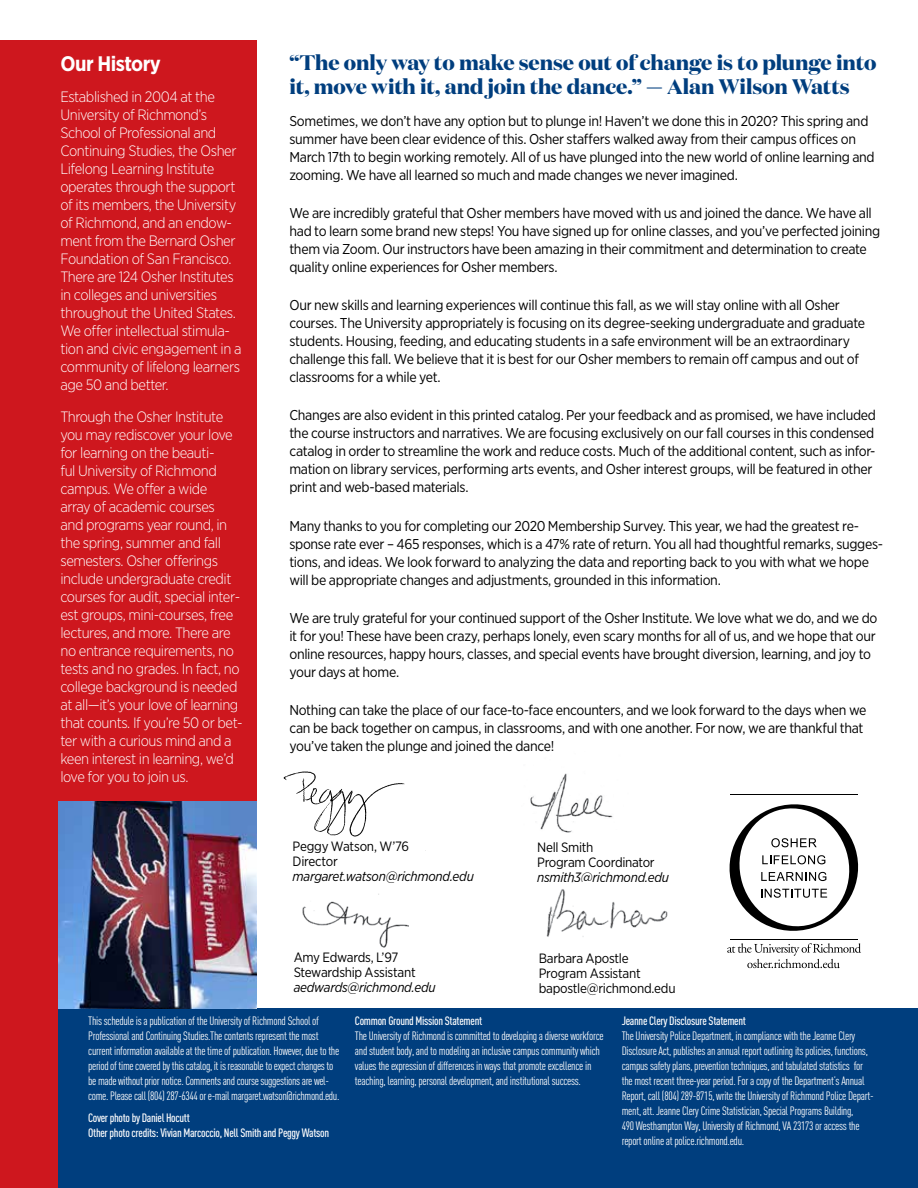
<style>
.page{position:relative;width:918px;height:1188px;background:#fff}
.page>*{position:absolute;margin:0;border:0;box-sizing:border-box;transform-origin:0 0}
.t1{font:700 21px/24px "Domaine Display";letter-spacing:-.005em;color:#003e7e}
.t2{font:700 21px "Gotham Narrow";letter-spacing:-.025em;color:#fff}
.t3{font:300 15px/18px "Gotham Narrow";letter-spacing:-.03em;color:#fff}
.t4{font:14.25px/18px "Gotham Narrow";letter-spacing:-.02em;color:#000}
.t5{font:13.5px/15px "Gotham Narrow";letter-spacing:-.02em;color:#000}
.t6{font:italic 13.5px "Gotham Narrow";letter-spacing:-.02em;color:#000}
.t7{font:condensed 12px/15px "DINOT";letter-spacing:-.025em;color:#fff}
.t8{font:500 condensed 12px/15px "DINOT";letter-spacing:-.025em;color:#fff}
</style>
<div class="page">
<hr style="left:730px;top:794px;width:128px;height:1px;background:#000">
<svg style="left:727px;top:804px;width:134px;height:164px"></svg>
<img style="left:302px;top:893px;width:107px;height:55px">
<img style="left:530px;top:773px;width:83px;height:59px">
<img style="left:283px;top:771px;width:143px;height:80px">
<div style="left:0;top:40px;width:256px;height:1148px;background:#ce171e"></div>
<div style="left:58px;top:1009px;width:860px;height:179px;background:#003e7e"></div>
<img style="left:546px;top:889px;width:122px;height:48px">
<img style="left:58px;top:801px;width:198px;height:208px">
<h1 class="t2" style="left:60px;top:50px;width:102px">Our History</h1>
<p class="t3" style="left:60px;top:88px;width:183px">Established in 2004 at the<br>University of Richmond’s<br>School of Professional and<br>Continuing Studies, the Osher<br>Lifelong Learning Institute operates through the support of its members, the University of Richmond, and an endow&shy;ment from the Bernard Osher<br>Foundation of San Francisco.<br>There are 124 Osher Institutes in colleges and universities throughout the United States.<br>We offer intellectual stimula&shy;tion and civic engagement in a community of lifelong learners age 50 and better.</p>
<p class="t3" style="left:60px;top:407px;width:184px">Through the Osher Institute you may rediscover your love for learning on the beauti-<br>ful University of Richmond campus. We offer a wide<br>array of academic courses<br>and programs year round, in the spring, summer and fall semesters. Osher offerings include undergraduate credit courses for audit, special inter&shy;est groups, mini-courses, free lectures, and more. There are no entrance requirements, no tests and no grades. In fact, no college background is needed at all—it’s your love of learning that counts. If you’re 50 or bet&shy;ter with a curious mind and a keen interest in learning, we’d love for you to join us.</p>
<h1 class="t1" style="left:289px;top:51px;width:589px">“The only way to make sense out of change is to plunge into it, move with it, and join the dance.” — Alan Wilson Watts</h1>
<p class="t4" style="left:289px;top:111px;width:587px">Sometimes, we don’t have any option but to plunge in! Haven’t we done this in 2020? This spring and summer have been clear evidence of this. Osher staffers walked away from their campus offices on March 17th to begin working remotely. All of us have plunged into the new world of online learning and zooming. We have all learned so much and made changes we never imagined.</p>
<p class="t4" style="left:289px;top:204px;width:592px">We are incredibly grateful that Osher members have moved with us and joined the dance. We have all had to learn some brand new steps! You have signed up for online classes, and you’ve perfected joining them via Zoom. Our instructors have been amazing in their commitment and determination to create quality online experiences for Osher members.</p>
<p class="t4" style="left:289px;top:296px;width:577px">Our new skills and learning experiences will continue this fall, as we will stay online with all Osher courses. The University appropriately is focusing on its degree-seeking undergraduate and graduate students. Housing, feeding, and educating students in a safe environment will be an extraordinary challenge this fall. We believe that it is best for our Osher members to remain off campus and out of classrooms for a while yet.</p>
<p class="t4" style="left:289px;top:406px;width:588px">Changes are also evident in this printed catalog. Per your feedback and as promised, we have included the course instructors and narratives. We are focusing exclusively on our fall courses in this condensed catalog in order to streamline the work and reduce costs. Much of the additional content, such as infor&shy;mation on library services, performing arts events, and Osher interest groups, will be featured in other print and web-based materials.</p>
<p class="t4" style="left:289px;top:516px;width:595px">Many thanks to you for completing our 2020 Membership Survey. This year, we had the greatest re&shy;sponse rate ever – 465 responses, which is a 47% rate of return. You all had thoughtful remarks, sugges&shy;tions, and ideas. We look forward to analyzing the data and reporting back to you with what we hope will be appropriate changes and adjustments, grounded in this information.</p>
<p class="t4" style="left:289px;top:609px;width:589px">We are truly grateful for your continued support of the Osher Institute. We love what we do, and we do it for you! These have been crazy, perhaps lonely, even scary months for all of us, and we hope that our online resources, happy hours, classes, and special events have brought diversion, learning, and joy to your days at home.</p>
<p class="t4" style="left:289px;top:701px;width:579px">Nothing can take the place of our face-to-face encounters, and we look forward to the days when we can be back together on campus, in classrooms, and with one another. For now, we are thankful that you’ve taken the plunge and joined the dance!</p>
<p class="t5" style="left:293px;top:838px;width:118px">Peggy Watson, W’76<br>Director</p>
<p class="t6" style="left:293px;top:868px;width:183px">margaret.watson@richmond.edu</p>
<p class="t5" style="left:294px;top:950px;width:123px">Amy Edwards, L’97<br>Stewardship Assistant</p>
<p class="t6" style="left:294px;top:979px;width:143px">aedwards@richmond.edu</p>
<p class="t5" style="left:537px;top:839px;width:119px">Nell Smith<br>Program Coordinator</p>
<p class="t6" style="left:537px;top:868px;width:133px">nsmith3@richmond.edu</p>
<p class="t5" style="left:539px;top:950px;width:139px">Barbara Apostle<br>Program Assistant bapostle@richmond.edu</p>
<p class="t7" style="left:88px;top:1014px;width:253px">This schedule is a publication of the University of Richmond School of Professional and Continuing Studies.The contents represent the most current information available at the time of publication. However, due to the period of time covered by this catalog, it is reasonable to expect changes to be made without prior notice. Comments and course suggestions are wel&shy;come. Please call (804) 287-6344 or e-mail margaret.watson@richmond.edu.</p>
<p class="t8" style="left:88px;top:1110px;width:242px">Cover photo by Daniel Hocutt<br>Other photo credits: Vivian Marcoccio, Nell Smith and Peggy Watson</p>
<p class="t8" style="left:355px;top:1014px;width:129px">Common Ground Mission Statement</p>
<p class="t7" style="left:355px;top:1029px;width:250px">The University of Richmond is committed to developing a diverse workforce and student body, and to modeling an inclusive campus community which values the expression of differences in ways that promote excellence in teaching, learning, personal development, and institutional success.</p>
<p class="t8" style="left:622px;top:1014px;width:126px">Jeanne Clery Disclosure Statement</p>
<p class="t7" style="left:622px;top:1029px;width:253px">The University Police Department, in compliance with the Jeanne Clery Disclosure Act, publishes an annual report outlining its policies, functions, campus safety plans, prevention techniques, and tabulated statistics for the most recent three-year period. For a copy of the Department’s Annual Report, call (804) 289-8715, write the University of Richmond Police Depart&shy;ment, att. Jeanne Clery Crime Statistician, Special Programs Building,<br>490 Westhampton Way, University of Richmond, VA 23173 or access the report online at police.richmond.edu.</p>
</div>
